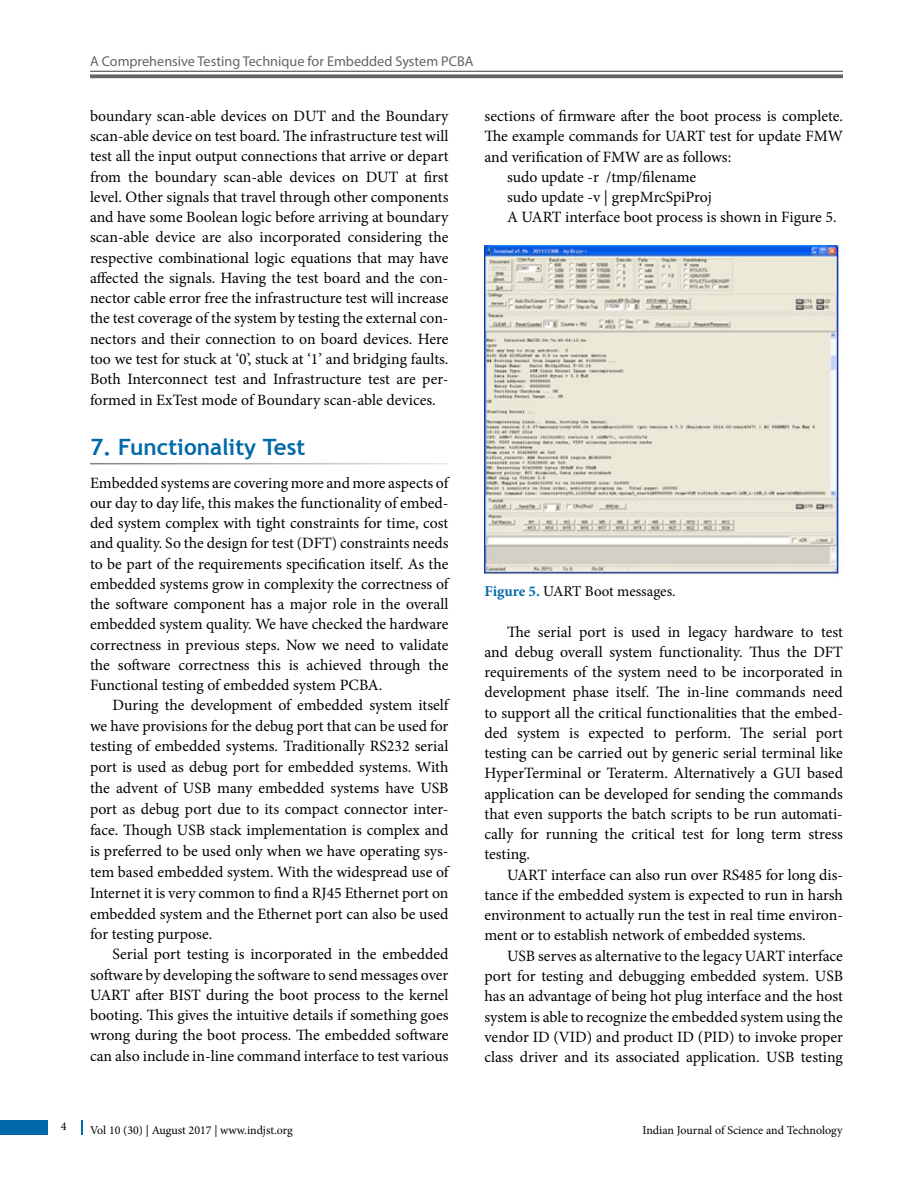
<style>
.page{position:relative;width:918px;height:1188px;background:#fff}
.page>*{position:absolute;margin:0;border:0;box-sizing:border-box;transform-origin:0 0}
.t1{font:700 22.5px "Trebuchet MS";color:#0069aa}
.t2{font:15.75px/20.2px "Minion Pro";color:#000;text-align:justify}
.t3{font:15px "Minion Pro";letter-spacing:-.005em;color:#000}
.t4{font:14.25px "Myriad Pro";color:#636466}
.t5{font:12px "Minion Pro";color:#000}
.s1{font-weight:700;color:#0069aa}
</style>
<div class="page">
<div style="left:0;top:1120px;width:47px;height:15px;background:#0069aa"></div>
<svg style="left:81px;top:1120px;width:1px;height:15px"></svg>
<hr style="left:90px;top:71px;width:753px;height:1px;background:#636466">
<svg style="left:90px;top:74px;width:753px;height:4px;background:#737476"></svg>
<img style="left:484px;top:245px;width:359px;height:331px">
<p class="t5" style="left:61px;top:1118px;width:7px">4</p>
<p class="t4" style="left:90px;top:53px;width:385px">A Comprehensive Testing Technique for Embedded System PCBA</p>
<p class="t2" style="left:90px;top:106px;width:360px">boundary scan-able devices on DUT and the Boundary scan-able device on test board. The infrastructure test will test all the input output connections that arrive or depart from the boundary scan-able devices on DUT at first level. Other signals that travel through other components and have some Boolean logic before arriving at boundary scan-able device are also incorporated considering the respective combinational logic equations that may have affected the signals. Having the test board and the con&shy;nector cable error free the infrastructure test will increase the test coverage of the system by testing the external con&shy;nectors and their connection to on board devices. Here too we test for stuck at ‘0’, stuck at ‘1’ and bridging faults.<br>Both Interconnect test and Infrastructure test are per&shy;formed in ExTest mode of Boundary scan-able devices.</p>
<h1 class="t1" style="left:90px;top:433px;width:217px">7. Functionality Test</h1>
<p class="t2" style="left:90px;top:473px;width:360px">Embedded systems are covering more and more aspects of our day to day life, this makes the functionality of embed&shy;ded system complex with tight constraints for time, cost and quality. So the design for test (DFT) constraints needs to be part of the requirements specification itself. As the embedded systems grow in complexity the correctness of the software component has a major role in the overall embedded system quality. We have checked the hardware correctness in previous steps. Now we need to validate the software correctness this is achieved through the Functional testing of embedded system PCBA.</p>
<p class="t2" style="left:90px;top:695px;width:360px;line-height:20.9px;text-indent:23px">During the development of embedded system itself we have provisions for the debug port that can be used for testing of embedded systems. Traditionally RS232 serial port is used as debug port for embedded systems. With the advent of USB many embedded systems have USB port as debug port due to its compact connector inter&shy;face. Though USB stack implementation is complex and is preferred to be used only when we have operating sys&shy;tem based embedded system. With the widespread use of Internet it is very common to find a RJ45 Ethernet port on embedded system and the Ethernet port can also be used for testing purpose.</p>
<p class="t2" style="left:90px;top:944px;width:360px;text-indent:23px">Serial port testing is incorporated in the embedded software by developing the software to send messages over UART after BIST during the boot process to the kernel booting. This gives the intuitive details if something goes wrong during the boot process. The embedded software can also include in-line command interface to test various</p>
<p class="t2" style="left:485px;top:106px;width:360px">sections of firmware after the boot process is complete.</p>
<p class="t2" style="left:485px;top:126px;width:360px">The example commands for UART test for update FMW</p>
<p class="t2" style="left:485px;top:146px;width:248px">and verification of FMW are as follows:</p>
<p class="t2" style="left:507px;top:167px;width:191px">sudo update -r /tmp/filename</p>
<p class="t2" style="left:507px;top:187px;width:206px">sudo update -v | grepMrcSpiProj</p>
<p class="t2" style="left:507px;top:207px;width:331px">A UART interface boot process is shown in Figure 5.</p>
<p class="t3" style="left:484px;top:581px;width:193px"><span class="s1">Figure 5.</span> UART Boot messages.</p>
<p class="t2" style="left:484px;top:622px;width:360px;text-indent:23px">The serial port is used in legacy hardware to test and debug overall system functionality. Thus the DFT requirements of the system need to be incorporated in development phase itself. The in-line commands need to support all the critical functionalities that the embed&shy;ded system is expected to perform. The serial port testing can be carried out by generic serial terminal like HyperTerminal or Teraterm. Alternatively a GUI based application can be developed for sending the commands that even supports the batch scripts to be run automati&shy;cally for running the critical test for long term stress testing.</p>
<p class="t2" style="left:484px;top:865px;width:360px;text-indent:23px">UART interface can also run over RS485 for long dis&shy;tance if the embedded system is expected to run in harsh environment to actually run the test in real time environ&shy;ment or to establish network of embedded systems.</p>
<p class="t2" style="left:484px;top:946px;width:360px;text-indent:23px">USB serves as alternative to the legacy UART interface port for testing and debugging embedded system. USB has an advantage of being hot plug interface and the host system is able to recognize the embedded system using the vendor ID (VID) and product ID (PID) to invoke proper class driver and its associated application. USB testing</p>
<p class="t5" style="left:90px;top:1123px;width:204px">Vol 10 (30) | August 2017 | www.indjst.org</p>
<p class="t5" style="left:642px;top:1123px;width:202px">Indian Journal of Science and Technology</p>
</div>
